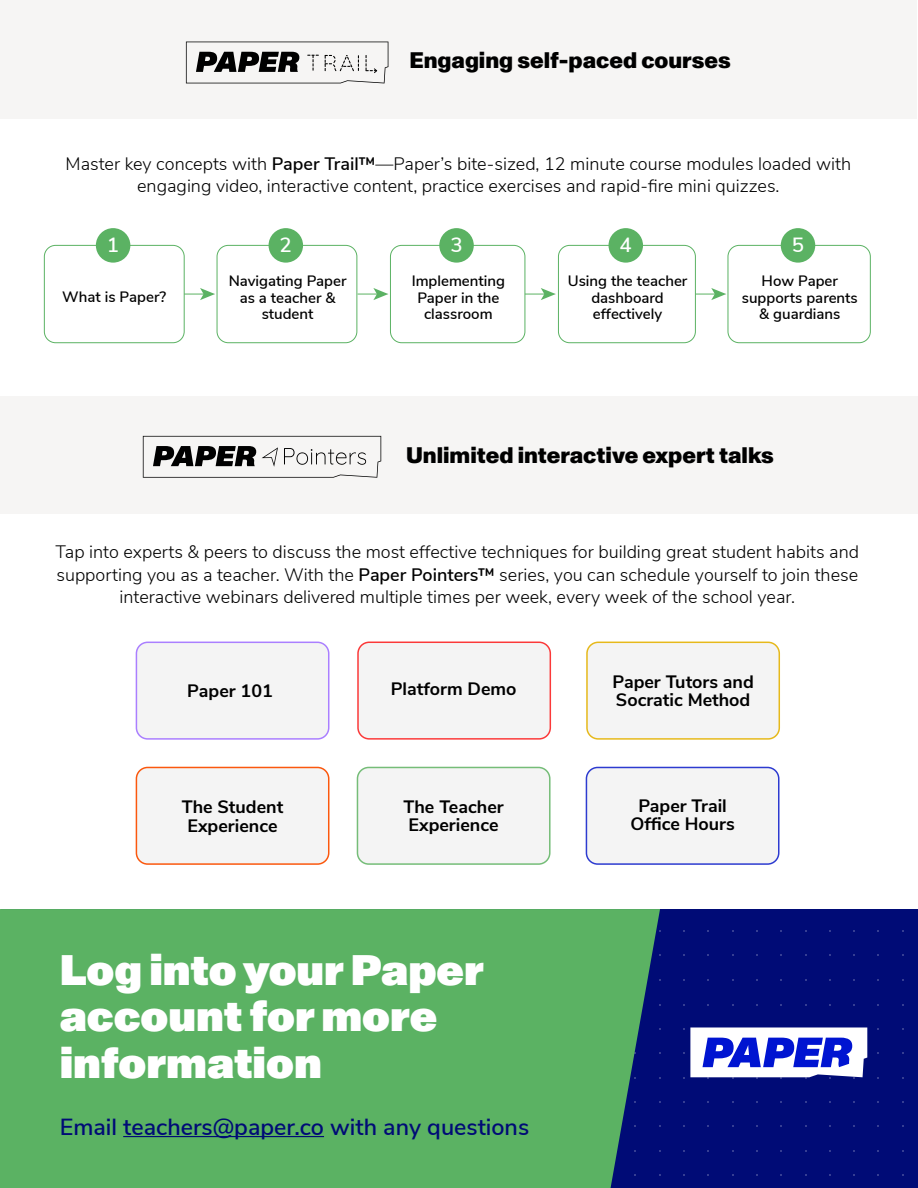
<style>
.page{position:relative;width:918px;height:1188px;background:#fff}
.page>*{position:absolute;margin:0;border:0;box-sizing:border-box;transform-origin:0 0}
.t1{font:900 42.75px/46.5px "Monument Grotesk";color:#fff}
.t2{font:600 23.25px "Nunito Sans";color:#000b76}
.t3{font:800 22.5px "Monument Grotesk";color:#000}
.t4{font:600 20.55px "Nunito Sans";color:#fff}
.t5{font:300 18px/22.5px "Nunito Sans";color:#000;text-align:center}
.t6{font:700 17.85px/18.5px "Nunito Sans";color:#000}
.t7{font:600 15px/16.8px "Nunito Sans";color:#000;text-align:center}
.s1{font-weight:600}
</style>
<div class="page">
<div style="left:0;top:0;width:917px;height:118px;background:#f6f5f4"></div>
<div style="left:0;top:396px;width:918px;height:117px;background:#f6f5f4"></div>
<div style="left:2px;top:909px;width:916px;height:279px;background:#000b76"></div>
<div style="left:0;top:909px;width:660px;height:279px;background:#5bb263"></div>
<svg style="left:683px;top:1027px;width:184px;height:52px;background:#949ce2"></svg>
<hr style="left:123px;top:1136px;width:201px;height:1px;background:#000b76">
<div style="left:587px;top:642px;width:192px;height:97px;background:#f4f4f4;border-radius:11px"></div>
<div style="left:586px;top:642px;width:194px;height:98px;border:2px solid #e6b91b;border-radius:11px"></div>
<div style="left:357px;top:767px;width:193px;height:97px;background:#f4f4f4;border-radius:11px"></div>
<div style="left:357px;top:767px;width:194px;height:98px;border:2px solid #75bd78;border-radius:11px"></div>
<div style="left:136px;top:642px;width:193px;height:97px;background:#f4f4f4;border-radius:11px"></div>
<div style="left:136px;top:642px;width:193px;height:98px;border:2px solid #aa7fff;border-radius:11px"></div>
<div style="left:136px;top:767px;width:193px;height:97px;background:#f4f4f4;border-radius:11px"></div>
<div style="left:136px;top:767px;width:193px;height:98px;border:2px solid #fb580e;border-radius:11px"></div>
<div style="left:358px;top:642px;width:192px;height:97px;background:#f4f4f4;border-radius:11px"></div>
<div style="left:357px;top:642px;width:194px;height:98px;border:2px solid #fb3939;border-radius:11px"></div>
<div style="left:586px;top:767px;width:193px;height:97px;background:#f4f4f4;border-radius:11px"></div>
<div style="left:586px;top:767px;width:194px;height:98px;border:2px solid #2d3bd0;border-radius:11px"></div>
<div style="left:217px;top:245px;width:140px;height:98px;border:1px solid #5bb263;border-radius:11px"></div>
<div style="left:269px;top:228px;width:34px;height:35px;background:#5bb263;border-radius:50%"></div>
<div style="left:44px;top:245px;width:141px;height:98px;border:1px solid #5bb263;border-radius:11px"></div>
<div style="left:96px;top:228px;width:34px;height:35px;background:#5bb263;border-radius:50%"></div>
<div style="left:390px;top:245px;width:135px;height:98px;border:1px solid #5bb263;border-radius:11px"></div>
<div style="left:439px;top:228px;width:35px;height:35px;background:#5bb263;border-radius:50%"></div>
<div style="left:558px;top:245px;width:138px;height:98px;border:1px solid #5bb263;border-radius:11px"></div>
<div style="left:609px;top:228px;width:34px;height:35px;background:#5bb263;border-radius:50%"></div>
<div style="left:728px;top:245px;width:143px;height:98px;border:1px solid #5bb263;border-radius:11px"></div>
<div style="left:781px;top:228px;width:34px;height:35px;background:#5bb263;border-radius:50%"></div>
<svg style="left:184px;top:288px;width:31px;height:12px"></svg>
<svg style="left:358px;top:288px;width:30px;height:12px"></svg>
<svg style="left:525px;top:288px;width:31px;height:12px"></svg>
<svg style="left:695px;top:288px;width:31px;height:12px"></svg>
<svg style="left:143px;top:436px;width:238px;height:42px"></svg>
<svg style="left:186px;top:42px;width:202px;height:41px"></svg>
<svg style="left:366px;top:55px;width:11px;height:18px"></svg>
<svg style="left:325px;top:55px;width:34px;height:16px"></svg>
<p class="t3" style="left:409px;top:44px;width:323px">Engaging self-paced courses</p>
<p class="t5" style="left:66px;top:151px;width:787px">Master key concepts with <span class="s1">Paper Trail™</span>—Paper’s bite-sized, 12 minute course modules loaded with engaging video, interactive content, practice exercises and rapid-fire mini quizzes.</p>
<p class="t4" style="left:107px;top:230px;width:14px">1</p>
<p class="t7" style="left:62px;top:287px;width:105px">What is Paper?</p>
<p class="t4" style="left:280px;top:230px;width:14px">2</p>
<p class="t7" style="left:229px;top:271px;width:119px">Navigating Paper as a teacher &amp; student</p>
<p class="t4" style="left:450px;top:230px;width:14px">3</p>
<p class="t7" style="left:412px;top:271px;width:95px">Implementing<br>Paper in the classroom</p>
<p class="t4" style="left:620px;top:230px;width:14px">4</p>
<p class="t7" style="left:568px;top:271px;width:121px">Using the teacher dashboard effectively</p>
<p class="t4" style="left:792px;top:230px;width:14px">5</p>
<p class="t7" style="left:742px;top:271px;width:117px">How Paper supports parents &amp; guardians</p>
<p class="t3" style="left:406px;top:438px;width:369px">Unlimited interactive expert talks</p>
<p class="t5" style="left:56px;top:539px;width:805px">Tap into experts &amp; peers to discuss the most effective techniques for building great student habits and supporting you as a teacher. With the <span class="s1">Paper Pointers™</span> series, you can schedule yourself to join these interactive webinars delivered multiple times per week, every week of the school year.</p>
<p class="t6" style="left:187px;top:680px;width:87px">Paper 101</p>
<p class="t6" style="left:182px;top:797px;width:103px;text-align:center">The Student<br>Experience</p>
<p class="t6" style="left:391px;top:678px;width:127px">Platform Demo</p>
<p class="t6" style="left:404px;top:796px;width:102px">The Teacher<br>Experience</p>
<h1 class="t1" style="left:60px;top:945px;width:426px">Log into your Paper account for more information</h1>
<p class="t2" style="left:60px;top:1110px;width:471px">Email teachers@paper.co with any questions</p>
<p class="t6" style="left:612px;top:671px;width:143px">Paper Tutors and<br>Socratic Method</p>
<p class="t6" style="left:631px;top:795px;width:106px;text-align:center">Paper Trail<br>Office Hours</p>
</div>
